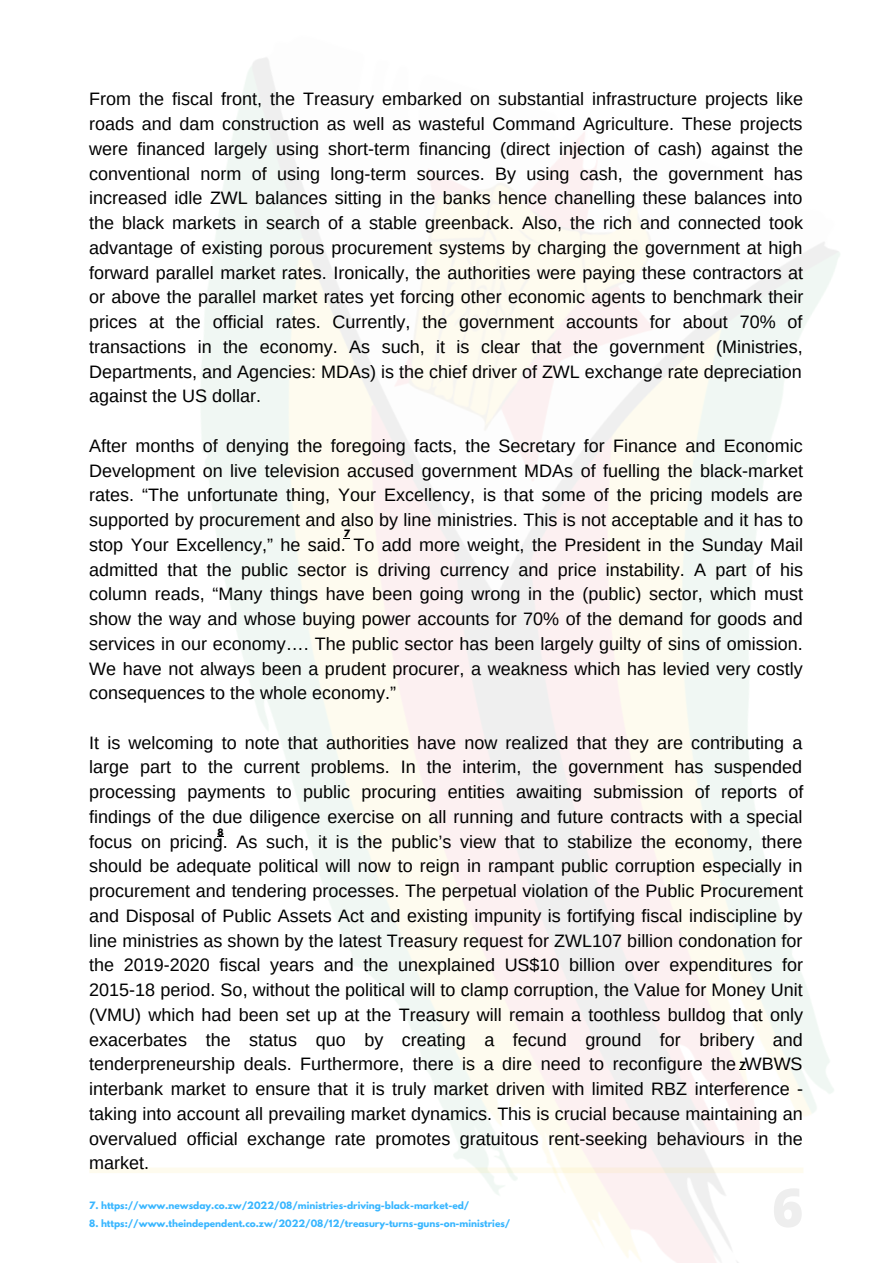
<style>
.page{position:relative;width:893px;height:1264px;background:#fff}
.page>*{position:absolute;margin:0;border:0;box-sizing:border-box;transform-origin:0 0}
.t1{font:18px/24.8px "Arimo";color:#000;text-align:justify}
.t2{font:700 9px "League Spartan";color:#38b6ff}
.t3{font:700 9px "League Spartan";color:#000}
</style>
<div class="page">
<img style="left:201px;top:57px;width:639px;height:1205px">
<svg style="left:89px;top:1167px;width:714px;height:6px;background:#fcf8ec"></svg>
<p class="t1" style="left:89px;top:87px;width:715px">From the fiscal front, the Treasury embarked on substantial infrastructure projects like roads and dam construction as well as wasteful Command Agriculture. These projects were financed largely using short-term financing (direct injection of cash) against the conventional norm of using long-term sources. By using cash, the government has increased idle ZWL balances sitting in the banks hence chanelling these balances into the black markets in search of a stable greenback. Also, the rich and connected took advantage of existing porous procurement systems by charging the government at high forward parallel market rates. Ironically, the authorities were paying these contractors at or above the parallel market rates yet forcing other economic agents to benchmark their prices at the official rates. Currently, the government accounts for about 70% of transactions in the economy. As such, it is clear that the government (Ministries, Departments, and Agencies: MDAs) is the chief driver of ZWL exchange rate depreciation against the US dollar.</p>
<p class="t1" style="left:89px;top:433px;width:715px">After months of denying the foregoing facts, the Secretary for Finance and Economic Development on live television accused government MDAs of fuelling the black-market rates. “The unfortunate thing, Your Excellency, is that some of the pricing models are supported by procurement and also by line ministries. This is not acceptable and it has to stop Your Excellency,” he said. To add more weight, the President in the Sunday Mail admitted that the public sector is driving currency and price instability. A part of his column reads, “Many things have been going wrong in the (public) sector, which must show the way and whose buying power accounts for 70% of the demand for goods and services in our economy…. The public sector has been largely guilty of sins of omission.<br>We have not always been a prudent procurer, a weakness which has levied very costly consequences to the whole economy.”</p>
<p class="t1" style="left:89px;top:730px;width:715px">It is welcoming to note that authorities have now realized that they are contributing a large part to the current problems. In the interim, the government has suspended processing payments to public procuring entities awaiting submission of reports of findings of the due diligence exercise on all running and future contracts with a special focus on pricing. As such, it is the public’s view that to stabilize the economy, there should be adequate political will now to reign in rampant public corruption especially in procurement and tendering processes. The perpetual violation of the Public Procurement and Disposal of Public Assets Act and existing impunity is fortifying fiscal indiscipline by line ministries as shown by the latest Treasury request for ZWL107 billion condonation for the 2019-2020 fiscal years and the unexplained US$10 billion over expenditures for 2015-18 period. So, without the political will to clamp corruption, the Value for Money Unit (VMU) which had been set up at the Treasury will remain a toothless bulldog that only exacerbates the status quo by creating a fecund ground for bribery and tenderpreneurship deals. Furthermore, there is a dire need to reconfigure the WBWS interbank market to ensure that it is truly market driven with limited RBZ interference - taking into account all prevailing market dynamics. This is crucial because maintaining an overvalued official exchange rate promotes gratuitous rent-seeking behaviours in the market.</p>
<p class="t3" style="left:344px;top:529px;width:8px">7</p>
<p class="t3" style="left:217px;top:827px;width:8px">8</p>
<p class="t3" style="left:739px;top:1060px;width:8px">7</p>
<p class="t2" style="left:89px;top:1200px;width:381px">7. https://www.newsday.co.zw/2022/08/ministries-driving-black-market-ed/</p>
<p class="t2" style="left:89px;top:1218px;width:422px">8. https://www.theindependent.co.zw/2022/08/12/treasury-turns-guns-on-ministries/</p>
</div>
